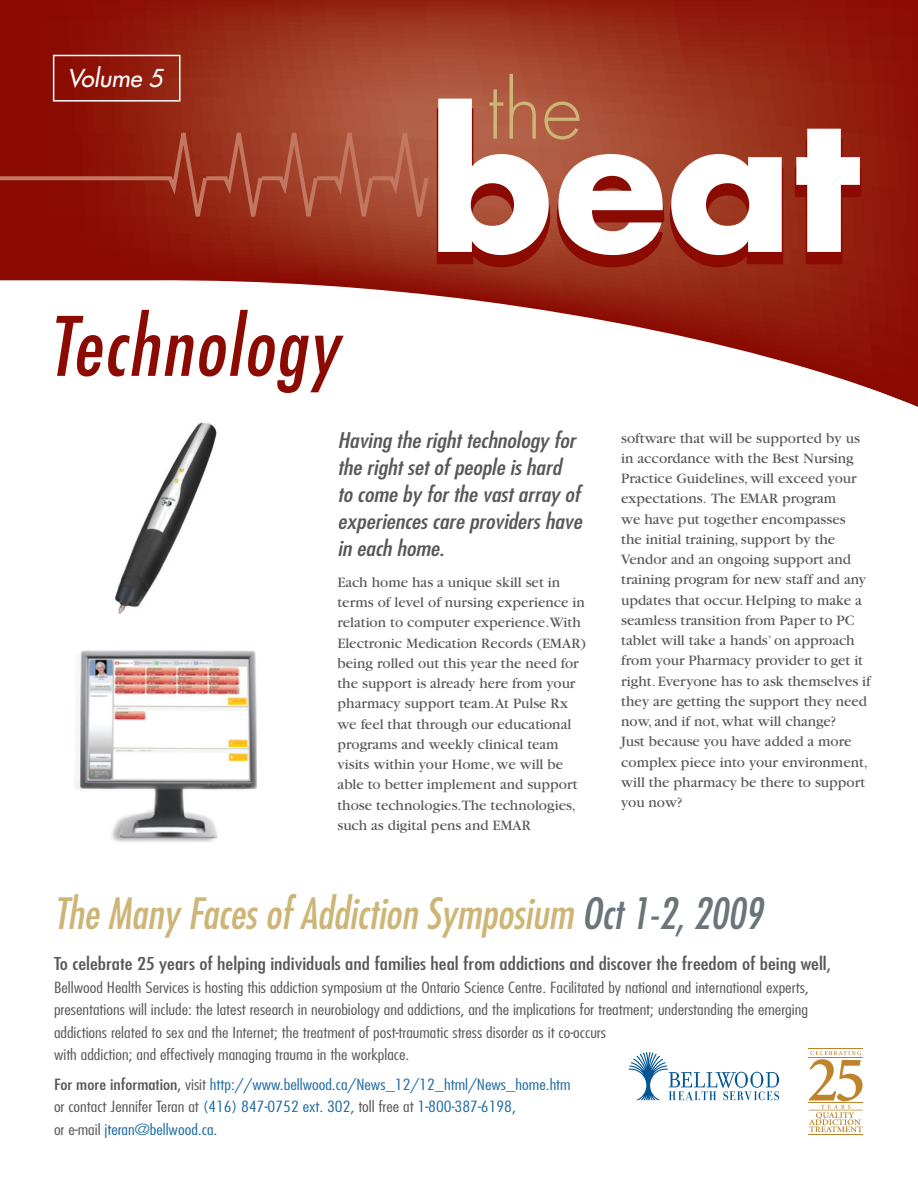
<style>
.page{position:relative;width:918px;height:1188px;background:#fff}
.page>*{position:absolute;margin:0;border:0;box-sizing:border-box;transform-origin:0 0}
.t1{font:italic condensed 79.5px "Futura";letter-spacing:.03em;color:#8b0a02}
.t2{font:italic condensed 42px "Futura";color:#ccb576}
.t3{font:italic 24px "Futura";color:#fff}
.t4{font:italic condensed 21px/27px "Futura";letter-spacing:-.005em;color:#57585a;scale:1.2 1}
.As{font:condensed 17.25px "Futura";color:#57585a;scale:1.25 1}
.t5{font:15px/20.2px "Garamond";color:#57585a}
.As-2{font:300 condensed 15px/22.5px "Futura";color:#57585a;scale:1.25 1}
.As-3{font:300 condensed 15px/22.5px "Futura";color:#1e6ba5;scale:1.25 1}
.s1{color:#6a747b}
.s2{font-weight:400;color:#57585a}
.s3{color:#57585a}
</style>
<div class="page">
<svg style="left:0;top:0;width:918px;height:406px"></svg>
<svg style="left:793px;top:129px;width:70px;height:137px"></svg>
<svg style="left:0;top:74px;width:785px;height:195px"></svg>
<div style="left:53px;top:55px;width:128px;height:47px;border:2px solid #fff"></div>
<img style="left:75px;top:650px;width:182px;height:193px">
<img style="left:114px;top:422px;width:103px;height:192px">
<svg style="left:629px;top:1052px;width:150px;height:48px"></svg>
<hr style="left:808px;top:1048px;width:55px;height:1px;background:#bf8329">
<hr style="left:808px;top:1057px;width:55px;height:1px;background:#bf8329">
<hr style="left:808px;top:1102px;width:55px;height:1px;background:#bf8329">
<hr style="left:808px;top:1134px;width:55px;height:1px;background:#bf8329">
<svg style="left:809px;top:1051px;width:54px;height:81px"></svg>
<hr style="left:809px;top:1110px;width:54px;height:1px;background:#d3a768">
<p class="t3" style="left:68px;top:63px;width:96px">Volume 5</p>
<p class="t1" style="left:48px;top:299px;width:291px">Technology</p>
<p class="t4" style="left:338px;top:426px;width:205px">Having the right technology for the right set of people is hard<br>to come by for the vast array of experiences care providers have in each home.</p>
<p class="t5" style="left:338px;top:572px;width:250px">Each home has a unique skill set in terms of level of nursing experience in relation to computer experience.With Electronic Medication Records (EMAR) being rolled out this year the need for the support is already here from your pharmacy support team.At Pulse Rx we feel that through our educational programs and weekly clinical team visits within your Home, we will be able to better implement and support those technologies.The technologies, such as digital pens and EMAR</p>
<p class="t5" style="left:621px;top:428px;width:251px">software that will be supported by us in accordance with the Best Nursing Practice Guidelines, will exceed your expectations. The EMAR program<br>we have put together encompasses<br>the initial training, support by the Vendor and an ongoing support and training program for new staff and any updates that occur. Helping to make a seamless transition from Paper to PC tablet will take a hands’ on approach from your Pharmacy provider to get it right. Everyone has to ask themselves if they are getting the support they need now, and if not, what will change?<br>Just because you have added a more complex piece into your environment, will the pharmacy be there to support you now?</p>
<p class="t2" style="left:54px;top:888px;width:710px">The Many Faces of Addiction Symposium <span class="s1">Oct 1-2, 2009</span></p>
<p class="As" style="left:54px;top:954px;width:623px">To celebrate 25 years of helping individuals and families heal from addictions and discover the freedom of being well,</p>
<p class="As-2" style="left:54px;top:976px;width:605px">Bellwood Health Services is hosting this addiction symposium at the Ontario Science Centre. Facilitated by national and international experts, presentations will include: the latest research in neurobiology and addictions, and the implications for treatment; understanding the emerging addictions related to sex and the Internet; the treatment of post-traumatic stress disorder as it co-occurs<br>with addiction; and effectively managing trauma in the workplace.</p>
<p class="As-3" style="left:54px;top:1073px;width:415px"><span class="s2">For more information,</span> <span class="s3">visit</span> http://www.bellwood.ca/News_12/12_html/News_home.htm <span class="s3">or contact Jennifer Teran at</span> (416) 847-0752 ext. 302, <span class="s3">toll free at</span> 1-800-387-6198,<br><span class="s3">or e-mail</span> jteran@bellwood.ca.</p>
</div>
